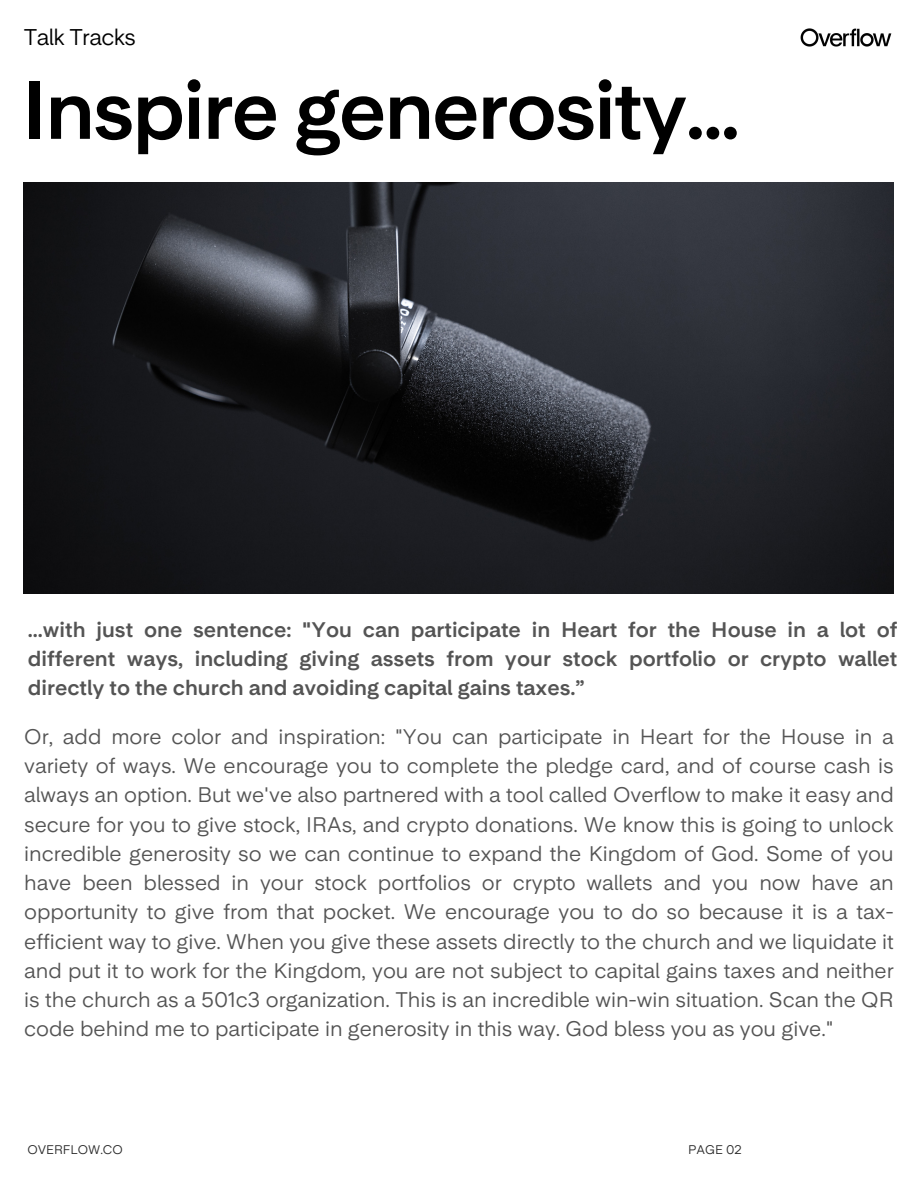
<style>
.page{position:relative;width:918px;height:1188px;background:#fff}
.page>*{position:absolute;margin:0;border:0;box-sizing:border-box;transform-origin:0 0}
.t1{font:81px "Universal Sans 750";letter-spacing:-.025em;color:#000}
.t2{font:22.65px "Universal Sans 450";letter-spacing:-.025em;color:#000}
.t3{font:21px/29.2px "Universal Sans 450";color:#545454;text-align:justify}
.t4{font:21px/29.2px "Universal Sans 750";color:#545454;text-align:justify}
.t5{font:12.45px "Universal Sans 450";color:#2a2a2a}
</style>
<div class="page">
<img style="left:800px;top:29px;width:92px;height:18px">
<img style="left:24px;top:183px;width:869px;height:410px">
<p class="t2" style="left:24px;top:23px;width:114px">Talk Tracks</p>
<p class="t1" style="left:22px;top:62px;width:719px">Inspire generosity...</p>
<p class="t4" style="left:28px;top:615px;width:871px">...with just one sentence: "You can participate in Heart for the House in a lot of different ways, including giving assets from your stock portfolio or crypto wallet directly to the church and avoiding capital gains taxes.”</p>
<p class="t3" style="left:24px;top:722px;width:871px">Or, add more color and inspiration: "You can participate in Heart for the House in a variety of ways. We encourage you to complete the pledge card, and of course cash is always an option. But we've also partnered with a tool called Overflow to make it easy and secure for you to give stock, IRAs, and crypto donations. We know this is going to unlock incredible generosity so we can continue to expand the Kingdom of God. Some of you have been blessed in your stock portfolios or crypto wallets and you now have an opportunity to give from that pocket. We encourage you to do so because it is a tax&shy;efficient way to give. When you give these assets directly to the church and we liquidate it and put it to work for the Kingdom, you are not subject to capital gains taxes and neither is the church as a 501c3 organization. This is an incredible win-win situation. Scan the QR code behind me to participate in generosity in this way. God bless you as you give."</p>
<p class="t5" style="left:27px;top:1142px;width:97px">OVERFLOW.CO</p>
<p class="t5" style="left:688px;top:1142px;width:55px">PAGE 02</p>
</div>
